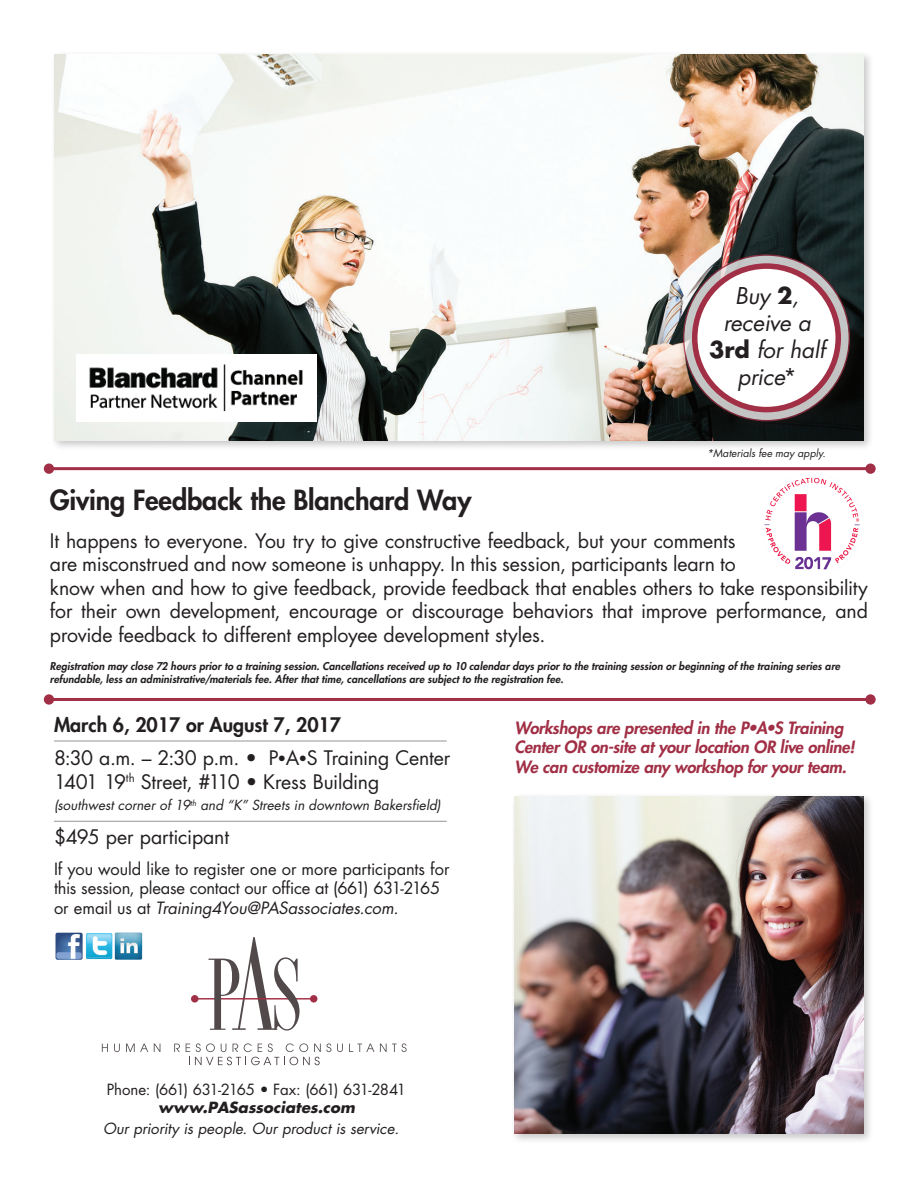
<style>
.page{position:relative;width:918px;height:1188px;background:#fff}
.page>*{position:absolute;margin:0;border:0;box-sizing:border-box;transform-origin:0 0}
.t1{font:800 27px "Futura Std";letter-spacing:-.005em;color:#231f20}
.t2{font:italic 22.5px/27px "Futura Std";letter-spacing:-.01em;color:#231f20;text-align:center}
.t3{font:19.5px/23.4px "Futura Std";letter-spacing:-.005em;color:#231f20}
.t4{font:800 19.5px "Futura Std";color:#231f20}
.t5{font:16.5px/19.8px "Futura Std";letter-spacing:-.01em;color:#231f20}
.t6{font:italic 800 16.5px/19.8px "Futura Std";letter-spacing:-.015em;color:#a12f45}
.t7{font:italic 15px "Futura Std";color:#231f20}
.t8{font:15px "Futura Std";letter-spacing:-.01em;color:#231f20}
.t9{font:italic 700 15px "Futura Std";letter-spacing:.005em;color:#231f20}
.t10{font:italic 13.5px "Futura Std";letter-spacing:.005em;color:#231f20}
.t11{font:italic 800 10.5px/12.6px "Futura Std";letter-spacing:.01em;color:#231f20}
.t12{font:italic 10.5px "Futura Std";color:#231f20}
.s1{font-weight:700;font-style:normal}
.s2{font-style:normal}
.s3{font-size:15px}
.s4{font-style:italic}
</style>
<div class="page">
<div style="left:50px;top:50px;width:824px;height:401px;background:#231f20;opacity:.25"></div>
<img style="left:54px;top:54px;width:809px;height:387px">
<div style="left:44px;top:694px;width:10px;height:11px;background:#a12f45;border-radius:50%"></div>
<hr style="left:54px;top:698px;width:816px;height:3px;background:#a12f45">
<div style="left:865px;top:694px;width:11px;height:11px;background:#a12f45;border-radius:50%"></div>
<div style="left:44px;top:464px;width:10px;height:10px;background:#a12f45;border-radius:50%"></div>
<hr style="left:54px;top:467px;width:815px;height:3px;background:#a12f45">
<div style="left:865px;top:464px;width:11px;height:10px;background:#a12f45;border-radius:50%"></div>
<hr style="left:54px;top:741px;width:393px;height:1px;background:#939598">
<hr style="left:54px;top:821px;width:393px;height:1px;background:#939598">
<svg style="left:191px;top:937px;width:126px;height:94px"></svg>
<svg style="left:102px;top:1044px;width:6px;height:8px"></svg>
<svg style="left:114px;top:1044px;width:6px;height:8px"></svg>
<svg style="left:126px;top:1044px;width:22px;height:8px"></svg>
<svg style="left:154px;top:1044px;width:6px;height:8px"></svg>
<svg style="left:174px;top:1044px;width:6px;height:8px"></svg>
<svg style="left:337px;top:1044px;width:6px;height:8px"></svg>
<svg style="left:349px;top:1044px;width:25px;height:8px"></svg>
<svg style="left:380px;top:1043px;width:27px;height:9px"></svg>
<svg style="left:186px;top:1043px;width:145px;height:22px"></svg>
<div style="left:511px;top:793px;width:363px;height:351px;background:#231f20;opacity:.25"></div>
<img style="left:514px;top:796px;width:350px;height:338px">
<img style="left:55px;top:932px;width:28px;height:28px">
<img style="left:86px;top:933px;width:27px;height:27px">
<img style="left:114px;top:932px;width:29px;height:28px">
<img style="left:77px;top:354px;width:239px;height:68px">
<img style="left:764px;top:477px;width:96px;height:93px">
<div style="left:679px;top:250px;width:183px;height:183px;background:#231f20;opacity:.5"></div>
<svg style="left:684px;top:255px;width:165px;height:166px;fill:#c3c3c3"></svg>
<div style="left:695px;top:266px;width:143px;height:144px;background:#fff;border-radius:50%"></div>
<div style="left:692px;top:263px;width:149px;height:149px;border:6px solid #a12f45;border-radius:50%"></div>
<p class="t2" style="left:709px;top:282px;width:118px">Buy <span class="s1">2</span>, receive a<br><span class="s1">3rd</span> for half price<span class="s2">*</span></p>
<p class="t12" style="left:707px;top:447px;width:120px">*Materials fee may apply.</p>
<p class="t1" style="left:50px;top:482px;width:423px">Giving Feedback the Blanchard Way</p>
<p class="t3" style="left:50px;top:529px;width:820px">It happens to everyone. You try to give constructive feedback, but your comments<br>are misconstrued and now someone is unhappy. In this session, participants learn to<br>know when and how to give feedback, provide feedback that enables others to take responsibility for their own development, encourage or discourage behaviors that improve performance, and provide feedback to different employee development styles.</p>
<p class="t11" style="left:50px;top:660px;width:792px">Registration may close 72 hours prior to a training session. Cancellations received up to 10 calendar days prior to the training session or beginning of the training series are refundable, less an administrative/materials fee. After that time, cancellations are subject to the registration fee.</p>
<p class="t4" style="left:54px;top:712px;width:289px">March 6, 2017 or August 7, 2017</p>
<p class="t3" style="left:54px;top:747px;width:398px">8:30 a.m. – 2:30 p.m. • P<span class="s3">•</span>A<span class="s3">•</span>S Training Center</p>
<p class="t3" style="left:54px;top:770px;width:327px">1401 19<sup>th</sup> Street, #110 • Kress Building</p>
<p class="t10" style="left:54px;top:797px;width:388px">(southwest corner of 19<sup>th</sup> and “K” Streets in downtown Bakersfield)</p>
<p class="t3" style="left:54px;top:826px;width:177px">$495 per participant</p>
<p class="t5" style="left:54px;top:859px;width:397px">If you would like to register one or more participants for this session, please contact our office at (661) 631-2165 or email us at <span class="s4">Training4You@PASassociates.com.</span></p>
<p class="t6" style="left:514px;top:718px;width:342px">Workshops are presented in the P•A•S Training<br>Center OR on-site at your location OR live online!<br>We can customize any workshop for your team.</p>
<p class="t8" style="left:107px;top:1080px;width:301px">Phone: (661) 631-2165 • Fax: (661) 631-2841</p>
<p class="t9" style="left:158px;top:1098px;width:198px">www.PASassociates.com</p>
<p class="t7" style="left:103px;top:1119px;width:297px">Our priority is people. Our product is service.</p>
</div>
